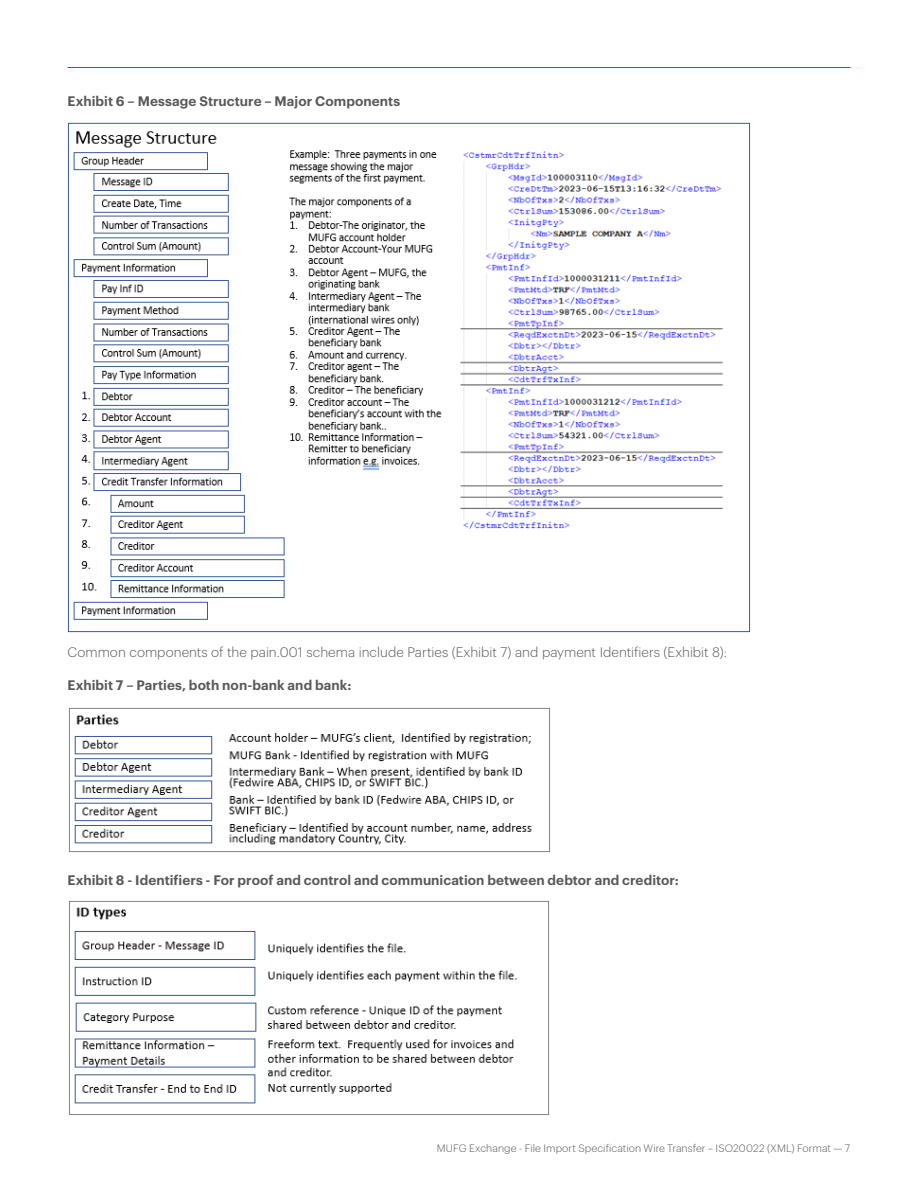
<style>
.page{position:relative;width:918px;height:1188px;background:#fff}
.page>*{position:absolute;margin:0;border:0;box-sizing:border-box;transform-origin:0 0}
.Subhead_Level_3{font:600 13.5px "Graphik";letter-spacing:.005em;color:#57585a}
.Body_Copy_9_13{font:300 13.5px "Graphik";letter-spacing:.005em;color:#57585a}
.t1{font:300 10.5px "Graphik";letter-spacing:.005em;color:#57585a}
</style>
<div class="page">
<hr style="left:68px;top:67px;width:782px;height:1px;background:#da2128">
<img style="left:67px;top:122px;width:683px;height:511px">
<img style="left:69px;top:707px;width:481px;height:145px">
<img style="left:69px;top:901px;width:480px;height:214px">
<p class="Subhead_Level_3" style="left:68px;top:90px;width:334px">Exhibit 6 – Message Structure – Major Components</p>
<p class="Body_Copy_9_13" style="left:68px;top:643px;width:661px">Common components of the pain.001 schema include Parties (Exhibit 7) and payment Identifiers (Exhibit 8):</p>
<p class="Subhead_Level_3" style="left:68px;top:675px;width:285px">Exhibit 7 – Parties, both non-bank and bank:</p>
<p class="Subhead_Level_3" style="left:68px;top:870px;width:613px">Exhibit 8 - Identifiers - For proof and control and communication between debtor and creditor:</p>
<p class="t1" style="left:437px;top:1140px;width:415px">MUFG Exchange - File Import Specification Wire Transfer – ISO20022 (XML) Format — 7</p>
</div>
